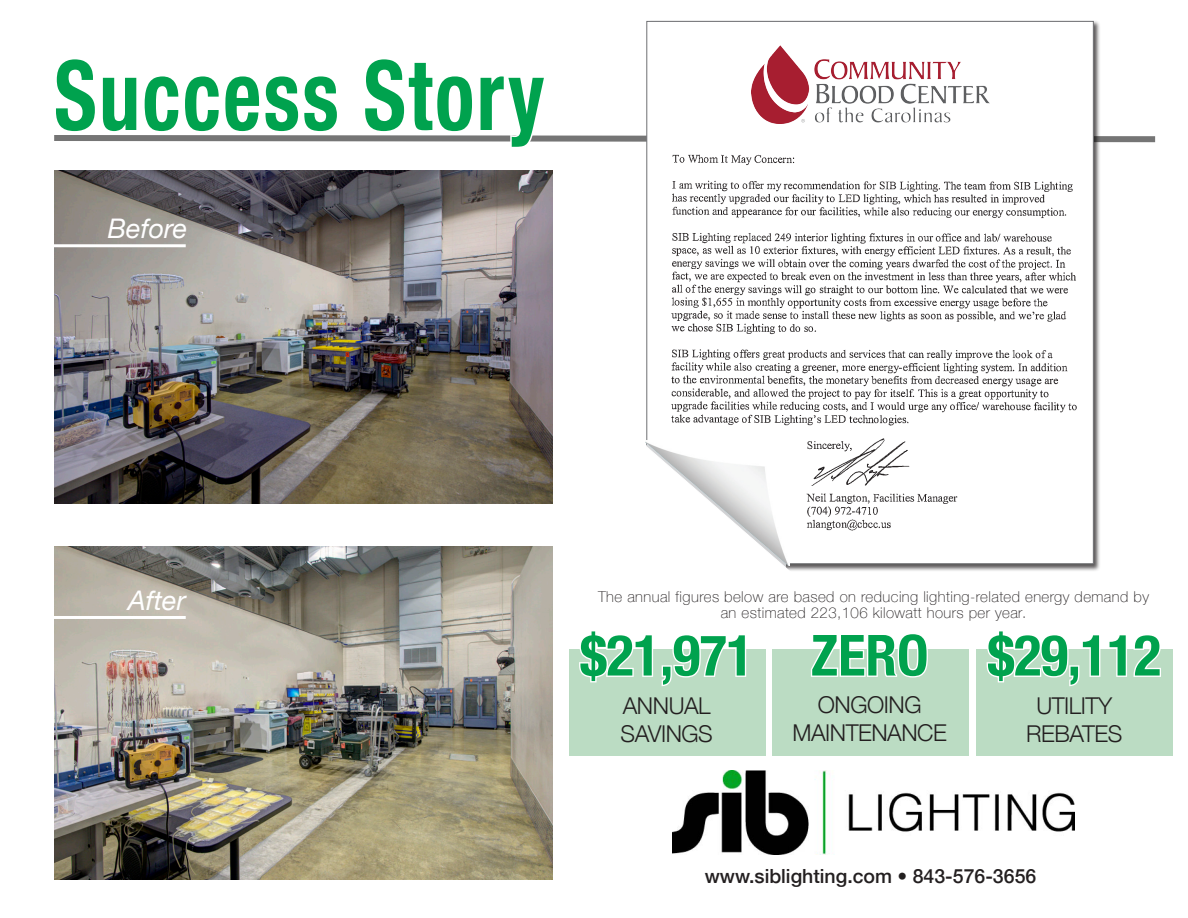
<style>
.page{position:relative;width:1188px;height:918px;background:#fff}
.page>*{position:absolute;margin:0;border:0;box-sizing:border-box;transform-origin:0 0}
.t1{font:700 condensed 97.05px "Helvetica Neue";letter-spacing:.03em;color:#00a24e;scale:.84 1}
.t2{font:700 condensed 56.7px "Helvetica Neue";letter-spacing:-.01em;color:#00a24e}
.t3{font:italic 27px "Helvetica Neue";color:#fff}
.t4{font:300 23.1px "Helvetica Neue";letter-spacing:-.02em;color:#231f20}
.t5{font:500 19.5px "Helvetica Neue";color:#231f20}
.t6{font:100 15px "Helvetica Neue";letter-spacing:.03em;color:#231f20}
</style>
<div class="page">
<div style="left:646px;top:21px;width:448px;height:543px;background:#fff;border:1px solid #717275"></div>
<img style="left:771px;top:45px;width:18px;height:11px">
<img style="left:671px;top:150px;width:422px;height:390px">
<img style="left:54px;top:547px;width:499px;height:333px">
<img style="left:54px;top:170px;width:499px;height:333px">
<img style="left:929px;top:792px;width:145px;height:40px">
<svg style="left:54px;top:56px;width:1102px;height:94px"></svg>
<div style="left:772px;top:649px;width:197px;height:106px;background:#bbdcc3"></div>
<div style="left:569px;top:649px;width:196px;height:106px;background:#bbdcc3"></div>
<svg style="left:577px;top:434px;width:352px;height:421px"></svg>
<hr style="left:53px;top:616px;width:133px;height:3px;background:#fff">
<hr style="left:53px;top:244px;width:133px;height:3px;background:#fff">
<div style="left:977px;top:649px;width:196px;height:106px;background:#bbdcc3"></div>
<svg style="left:986px;top:649px;width:175px;height:38px"></svg>
<p class="t1" style="left:54px;top:15px;width:585px">Success Story</p>
<p class="t3" style="left:108px;top:209px;width:81px">Before</p>
<p class="t3" style="left:128px;top:581px;width:59px">After</p>
<p class="t6" style="left:598px;top:585px;width:552px">The annual figures below are based on reducing lighting-related energy demand by</p>
<p class="t6" style="left:721px;top:601px;width:307px">an estimated 223,106 kilowatt hours per year.</p>
<p class="t2" style="left:580px;top:608px;width:175px">$21,971</p>
<p class="t4" style="left:623px;top:687px;width:89px">ANNUAL</p>
<p class="t4" style="left:621px;top:715px;width:94px">SAVINGS</p>
<p class="t2" style="left:811px;top:608px;width:119px">ZERO</p>
<p class="t4" style="left:818px;top:686px;width:105px">ONGOING</p>
<p class="t4" style="left:793px;top:714px;width:156px">MAINTENANCE</p>
<p class="t2" style="left:987px;top:608px;width:175px">$29,112</p>
<p class="t4" style="left:1036px;top:687px;width:77px">UTILITY</p>
<p class="t4" style="left:1026px;top:715px;width:98px">REBATES</p>
<p class="t5" style="left:705px;top:860px;width:333px">www.siblighting.com • 843-576-3656</p>
</div>
